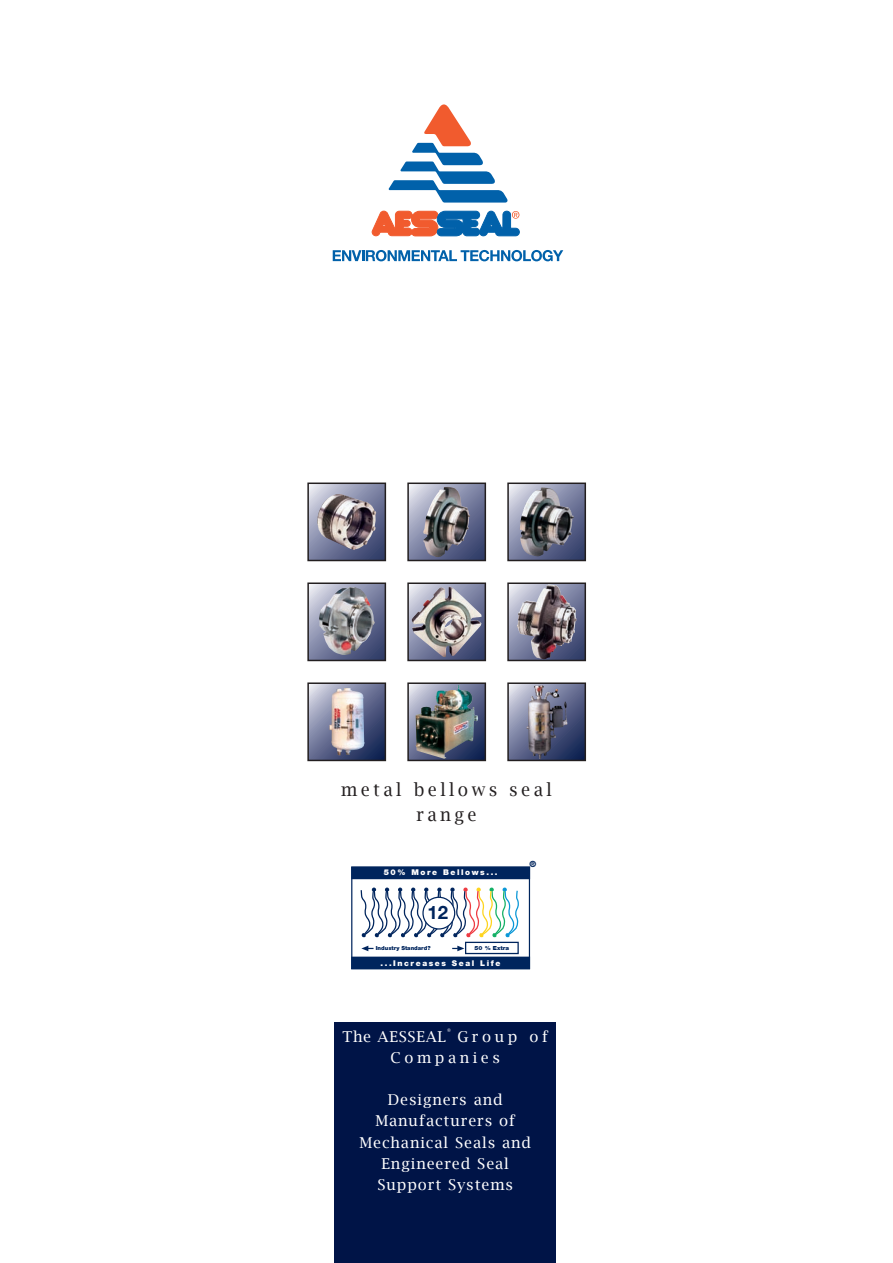
<style>
.page{position:relative;width:893px;height:1263px;background:#fff}
.page>*{position:absolute;margin:0;border:0;box-sizing:border-box;transform-origin:0 0}
.t1{font:700 18.6px "Helvetica Neue LTW1 G";color:#00255d}
.t2{font:18px/25.5px "Lucida Bright";letter-spacing:.2em;color:#231f20;text-align:center;scale:.95 1}
.t3{font:15px/21.1px "Lucida Bright";letter-spacing:.06em;color:#fff;text-align:center}
.t4{font:15px/21.1px "Lucida Bright";letter-spacing:.235em;color:#fff}
.t5{font:900 8.55px "Helvetica Neue LTW1 G";color:#00255d}
.t6{font:900 7.95px "Helvetica Neue LTW1 G";color:#fff}
.t7{font:7.5px "Lucida Bright";color:#fff}
.t8{font:900 5.55px "Helvetica Neue LTW1 G";color:#00255d}
.t9{font:900 5.55px "Helvetica Neue LTW1 G";color:#00255d;scale:1.07 1}
</style>
<div class="page">
<svg style="left:372px;top:104px;width:148px;height:132px"></svg>
<svg style="left:333px;top:250px;width:230px;height:11px"></svg>
<div style="left:335px;top:1022px;width:221px;height:241px;background:#001447"></div>
<div style="left:352px;top:867px;width:177px;height:11px;background:#00255d"></div>
<div style="left:351px;top:866px;width:179px;height:13px;border:1px solid #00255d"></div>
<div style="left:352px;top:957px;width:177px;height:12px;background:#00255d"></div>
<svg style="left:360px;top:887px;width:159px;height:51px"></svg>
<svg style="left:361px;top:946px;width:13px;height:5px"></svg>
<svg style="left:452px;top:946px;width:12px;height:5px"></svg>
<div style="left:465px;top:942px;width:54px;height:12px;border:1px solid #00255d"></div>
<svg style="left:410px;top:485px;width:73px;height:73px;background:#8288a6"></svg>
<img style="left:423px;top:487px;width:47px;height:70px">
<div style="left:407px;top:482px;width:79px;height:79px;border:2px solid #231f20"></div>
<svg style="left:310px;top:485px;width:73px;height:73px;background:#8288a6"></svg>
<img style="left:317px;top:494px;width:59px;height:56px">
<div style="left:307px;top:482px;width:79px;height:79px;border:2px solid #231f20"></div>
<svg style="left:310px;top:585px;width:73px;height:73px;background:#8187a6"></svg>
<img style="left:319px;top:587px;width:56px;height:68px">
<div style="left:307px;top:582px;width:79px;height:79px;border:2px solid #231f20"></div>
<svg style="left:310px;top:685px;width:73px;height:73px;background:#6b7395"></svg>
<img style="left:329px;top:688px;width:36px;height:67px">
<div style="left:307px;top:682px;width:79px;height:79px;border:2px solid #231f20"></div>
<svg style="left:510px;top:485px;width:73px;height:73px;background:#8389a7"></svg>
<img style="left:520px;top:487px;width:54px;height:69px">
<div style="left:507px;top:482px;width:79px;height:79px;border:2px solid #231f20"></div>
<svg style="left:410px;top:585px;width:73px;height:73px"></svg>
<img style="left:412px;top:587px;width:70px;height:70px">
<div style="left:407px;top:582px;width:79px;height:79px;border:2px solid #231f20"></div>
<svg style="left:510px;top:585px;width:73px;height:73px"></svg>
<img style="left:517px;top:585px;width:60px;height:73px">
<div style="left:507px;top:582px;width:79px;height:79px;border:2px solid #231f20"></div>
<svg style="left:410px;top:685px;width:73px;height:73px"></svg>
<img style="left:416px;top:685px;width:62px;height:73px">
<div style="left:407px;top:682px;width:79px;height:79px;border:2px solid #231f20"></div>
<svg style="left:510px;top:685px;width:73px;height:73px;background:#676c88"></svg>
<img style="left:531px;top:685px;width:36px;height:35px">
<div style="left:507px;top:682px;width:79px;height:79px;border:2px solid #231f20"></div>
<p class="t2" style="left:341px;top:776px;width:223px">metal bellows seal range</p>
<p class="t6" style="left:384px;top:870px;width:115px">50% More Bellows...</p>
<p class="t1" style="left:427px;top:906px;width:22px">12</p>
<p class="t8" style="left:376px;top:946px;width:56px">Industry Standard?</p>
<p class="t9" style="left:475px;top:946px;width:34px">50 % Extra</p>
<p class="t6" style="left:380px;top:960px;width:121px">...Increases Seal Life</p>
<p class="t5" style="left:530px;top:860px;width:8px">®</p>
<p class="t3" style="left:342px;top:1025px;width:105px">The AESSEAL</p>
<p class="t7" style="left:447px;top:1027px;width:6px">®</p>
<p class="t4" style="left:390px;top:1025px;width:159px;text-indent:67px">Group of<br>Companies</p>
<p class="t3" style="left:359px;top:1089px;width:173px">Designers and<br>Manufacturers of<br>Mechanical Seals and<br>Engineered Seal<br>Support Systems</p>
</div>
